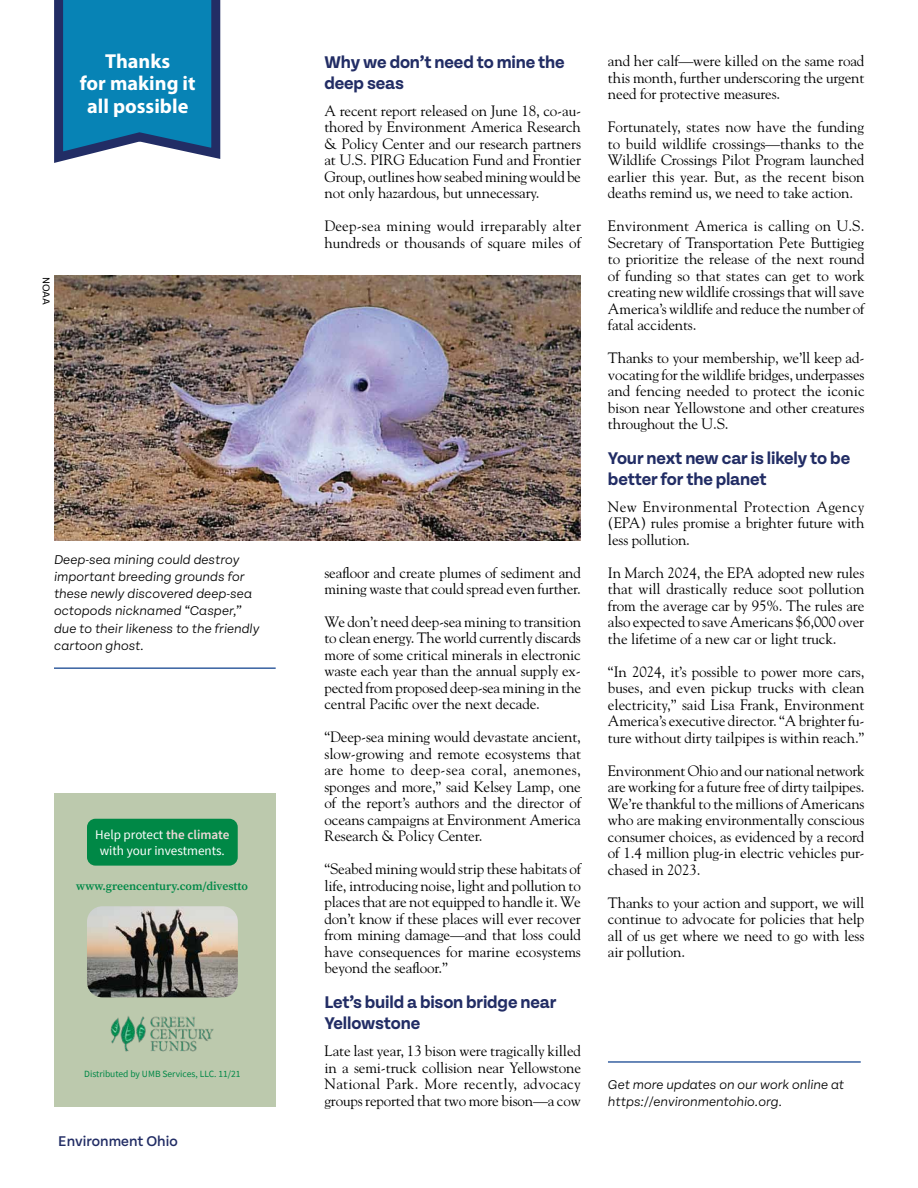
<style>
.page{position:relative;width:918px;height:1188px;background:#fff}
.page>*{position:absolute;margin:0;border:0;box-sizing:border-box;transform-origin:0 0}
.t1{font:700 20.25px/22.5px "Myriad Pro";color:#fff;text-align:center}
.t2{font:700 18px/21px "Tenon";letter-spacing:-.01em;color:#222d65}
.t3{font:15px/16.5px "Goudy Std";letter-spacing:-.01em;color:#000;text-align:justify}
.t4{font:15px/16.5px "Goudy Std";letter-spacing:.01em;color:#000}
.t5{font:500 15px "Tenon";color:#222d65}
.t6{font:italic 300 13.5px/17.2px "Tenon";color:#000}
.t7{font:13.2px/15.8px "Source Sans Pro";color:#fff;text-align:center}
.t8{font:600 11.7px "Source Serif Pro";color:#008947}
.t9{font:10.5px "Tenon";color:#000}
.t10{font:9.45px "Source Sans Pro";color:#008846}
.s1{font-weight:600;color:#eed8d6}
</style>
<div class="page">
<div style="left:54px;top:794px;width:222px;height:313px;background:#bcc9ad"></div>
<div style="left:87px;top:819px;width:151px;height:47px;background:#008846;border-radius:8px"></div>
<img style="left:87px;top:906px;width:151px;height:91px">
<img style="left:110px;top:1016px;width:104px;height:36px">
<svg style="left:54px;top:0;width:167px;height:163px;background:#1e7fae"></svg>
<hr style="left:608px;top:1061px;width:253px;height:2px;background:#3861a1">
<img style="left:54px;top:276px;width:527px;height:265px">
<hr style="left:54px;top:667px;width:222px;height:2px;background:#3861a1">
<h1 class="t1" style="left:80px;top:49px;width:117px">Thanks<br>for making it all possible</h1>
<p class="t9" style="left:52px;top:277px;width:30px;rotate:90deg">NOAA</p>
<p class="t6" style="left:54px;top:551px;width:207px">Deep-sea mining could destroy important breeding grounds for these newly discovered deep-sea octopods nicknamed “Casper,” due to their likeness to the friendly cartoon ghost.</p>
<p class="t7" style="left:95px;top:827px;width:136px">Help protect <span class="s1">the climate </span>with your investments.</p>
<p class="t8" style="left:76px;top:878px;width:173px">www.greencentury.com/divestto</p>
<p class="t10" style="left:84px;top:1068px;width:158px">Distributed by UMB Services, LLC. 11/21</p>
<p class="t5" style="left:58px;top:1133px;width:121px">Environment Ohio</p>
<p class="t2" style="left:324px;top:52px;width:242px">Why we don’t need to mine the deep seas</p>
<p class="t3" style="left:324px;top:102px;width:258px">A recent report released on June 18, co-au&shy;thored by Environment America Research &amp; Policy Center and our research partners at U.S. PIRG Education Fund and Frontier Group, outlines how seabed mining would be not only hazardous, but unnecessary.</p>
<p class="t4" style="left:324px;top:217px;width:258px">Deep-sea mining would irreparably alter hundreds or thousands of square miles of</p>
<p class="t3" style="left:324px;top:564px;width:258px">seafloor and create plumes of sediment and mining waste that could spread even further.</p>
<p class="t3" style="left:324px;top:613px;width:258px">We don’t need deep-sea mining to transition to clean energy. The world currently discards more of some critical minerals in electronic waste each year than the annual supply ex&shy;pected from proposed deep-sea mining in the central Pacific over the next decade.</p>
<p class="t3" style="left:324px;top:729px;width:258px">“Deep-sea mining would devastate ancient, slow-growing and remote ecosystems that are home to deep-sea coral, anemones, sponges and more,” said Kelsey Lamp, one of the report’s authors and the director of oceans campaigns at Environment America Research &amp; Policy Center.</p>
<p class="t3" style="left:324px;top:861px;width:258px">“Seabed mining would strip these habitats of life, introducing noise, light and pollution to places that are not equipped to handle it. We don’t know if these places will ever recover from mining damage—and that loss could have consequences for marine ecosystems beyond the seafloor.”</p>
<p class="t2" style="left:324px;top:992px;width:233px">Let’s build a bison bridge near<br>Yellowstone</p>
<p class="t3" style="left:324px;top:1042px;width:258px">Late last year, 13 bison were tragically killed in a semi-truck collision near Yellowstone National Park. More recently, advocacy groups reported that two more bison—a cow</p>
<p class="t3" style="left:608px;top:52px;width:258px">and her calf—were killed on the same road this month, further underscoring the urgent need for protective measures.</p>
<p class="t3" style="left:608px;top:118px;width:258px">Fortunately, states now have the funding to build wildlife crossings—thanks to the Wildlife Crossings Pilot Program launched earlier this year. But, as the recent bison deaths remind us, we need to take action.</p>
<p class="t3" style="left:608px;top:217px;width:258px">Environment America is calling on U.S.<br>Secretary of Transportation Pete Buttigieg to prioritize the release of the next round of funding so that states can get to work creating new wildlife crossings that will save America’s wildlife and reduce the number of fatal accidents.</p>
<p class="t3" style="left:608px;top:349px;width:258px">Thanks to your membership, we’ll keep ad&shy;vocating for the wildlife bridges, underpasses and fencing needed to protect the iconic bison near Yellowstone and other creatures throughout the U.S.</p>
<p class="t2" style="left:608px;top:448px;width:244px">Your next new car is likely to be better for the planet</p>
<p class="t3" style="left:608px;top:498px;width:258px">New Environmental Protection Agency (EPA) rules promise a brighter future with less pollution.</p>
<p class="t3" style="left:608px;top:564px;width:258px">In March 2024, the EPA adopted new rules that will drastically reduce soot pollution from the average car by 95%. The rules are also expected to save Americans $6,000 over the lifetime of a new car or light truck.</p>
<p class="t3" style="left:608px;top:663px;width:258px">“In 2024, it’s possible to power more cars, buses, and even pickup trucks with clean electricity,” said Lisa Frank, Environment America’s executive director. “A brighter fu&shy;ture without dirty tailpipes is within reach.”</p>
<p class="t3" style="left:608px;top:762px;width:258px">Environment Ohio and our national network are working for a future free of dirty tailpipes.<br>We’re thankful to the millions of Americans who are making environmentally conscious consumer choices, as evidenced by a record of 1.4 million plug-in electric vehicles pur&shy;chased in 2023.</p>
<p class="t3" style="left:608px;top:894px;width:258px">Thanks to your action and support, we will continue to advocate for policies that help all of us get where we need to go with less air pollution.</p>
<p class="t6" style="left:608px;top:1076px;width:238px">Get more updates on our work online at https://environmentohio.org.</p>
</div>
